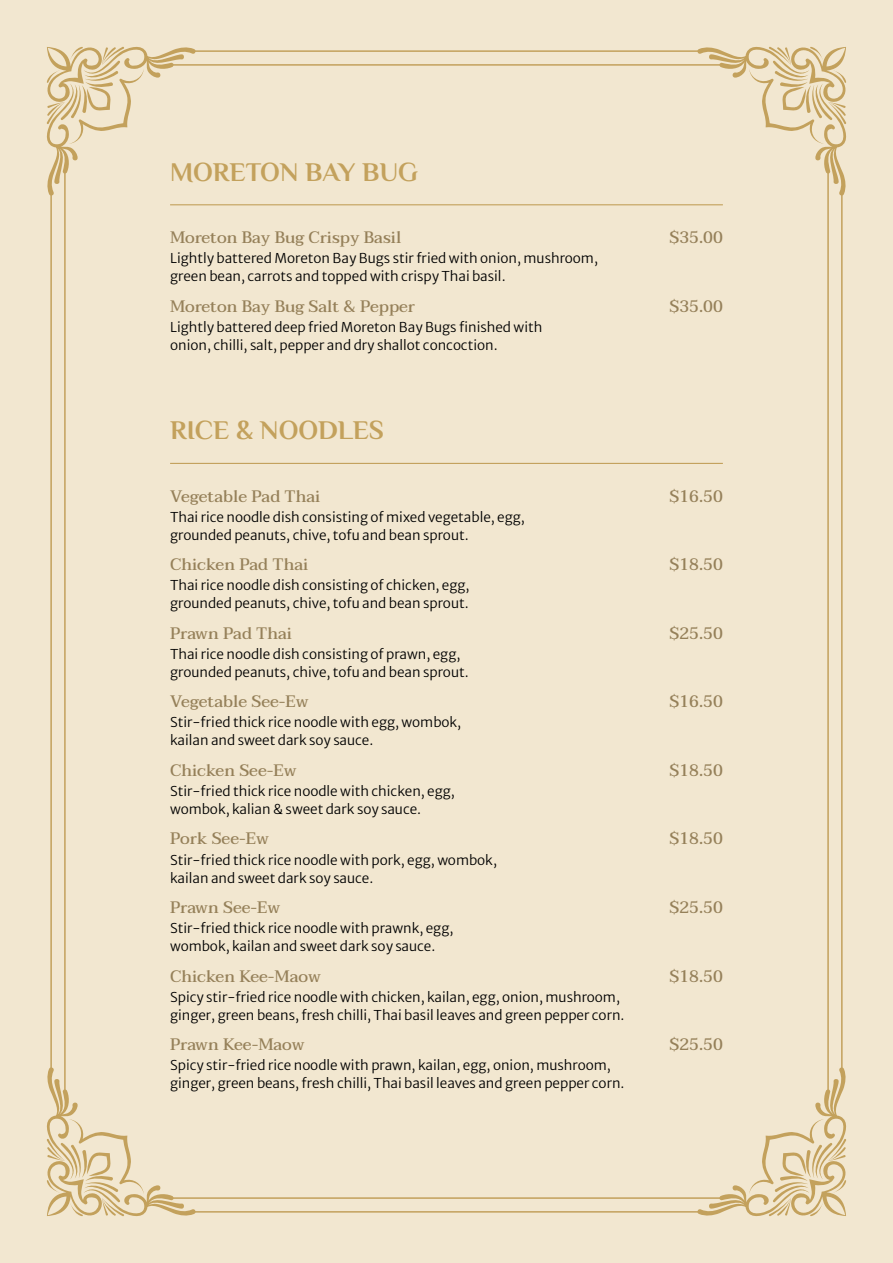
<style>
.page{position:relative;width:893px;height:1263px;background:#f2e7d0}
.page>*{position:absolute;margin:0;border:0;box-sizing:border-box;transform-origin:0 0}
.category{font:700 27px "El Messiri";letter-spacing:-.005em;color:#c3a15c}
.dish_name{font:500 16.5px "Taviraj";color:#958059}
.description{font:13.5px/18px "Merriweather Sans";color:#000}
</style>
<div class="page">
<svg style="left:697px;top:1067px;width:149px;height:149px"></svg>
<svg style="left:47px;top:1067px;width:149px;height:149px"></svg>
<svg style="left:697px;top:47px;width:149px;height:149px"></svg>
<svg style="left:47px;top:47px;width:149px;height:149px"></svg>
<hr style="left:841px;top:190px;width:2px;height:883px;background:#c3a15c">
<hr style="left:192px;top:1211px;width:509px;height:1px;background:#c3a15c">
<hr style="left:192px;top:50px;width:509px;height:2px;background:#c3a15c">
<hr style="left:50px;top:190px;width:2px;height:883px;background:#c3a15c">
<hr style="left:827px;top:172px;width:2px;height:919px;background:#c3a15c">
<hr style="left:171px;top:1197px;width:551px;height:2px;background:#c3a15c">
<hr style="left:171px;top:64px;width:551px;height:2px;background:#c3a15c">
<hr style="left:64px;top:172px;width:2px;height:919px;background:#c3a15c">
<hr style="left:170px;top:204px;width:553px;height:1px;background:#c3a15c">
<hr style="left:170px;top:463px;width:553px;height:1px;background:#c3a15c">
<p class="category" style="left:170px;top:155px;width:249px">MORETON BAY BUG</p>
<p class="dish_name" style="left:170px;top:224px;width:233px">Moreton Bay Bug Crispy Basil</p>
<p class="dish_name" style="left:669px;top:224px;width:55px">$35.00</p>
<p class="description" style="left:170px;top:248px;width:429px">Lightly battered Moreton Bay Bugs stir fried with onion, mushroom, green bean, carrots and topped with crispy Thai basil.</p>
<p class="dish_name" style="left:170px;top:293px;width:247px">Moreton Bay Bug Salt &amp; Pepper</p>
<p class="dish_name" style="left:669px;top:293px;width:55px">$35.00</p>
<p class="description" style="left:170px;top:316px;width:374px">Lightly battered deep fried Moreton Bay Bugs finished with onion, chilli, salt, pepper and dry shallot concoction.</p>
<p class="category" style="left:170px;top:414px;width:215px">RICE &amp; NOODLES</p>
<p class="dish_name" style="left:170px;top:483px;width:152px">Vegetable Pad Thai</p>
<p class="dish_name" style="left:669px;top:483px;width:55px">$16.50</p>
<p class="description" style="left:170px;top:506px;width:356px">Thai rice noodle dish consisting of mixed vegetable, egg, grounded peanuts, chive, tofu and bean sprout.</p>
<p class="dish_name" style="left:170px;top:551px;width:140px">Chicken Pad Thai</p>
<p class="dish_name" style="left:669px;top:551px;width:55px">$18.50</p>
<p class="description" style="left:170px;top:575px;width:301px">Thai rice noodle dish consisting of chicken, egg, grounded peanuts, chive, tofu and bean sprout.</p>
<p class="dish_name" style="left:170px;top:620px;width:123px">Prawn Pad Thai</p>
<p class="dish_name" style="left:669px;top:620px;width:55px">$25.50</p>
<p class="description" style="left:170px;top:643px;width:300px">Thai rice noodle dish consisting of prawn, egg, grounded peanuts, chive, tofu and bean sprout.</p>
<p class="dish_name" style="left:170px;top:688px;width:140px">Vegetable See-Ew</p>
<p class="dish_name" style="left:669px;top:688px;width:55px">$16.50</p>
<p class="description" style="left:170px;top:712px;width:293px">Stir-fried thick rice noodle with egg, wombok, kailan and sweet dark soy sauce.</p>
<p class="dish_name" style="left:170px;top:757px;width:128px">Chicken See-Ew</p>
<p class="dish_name" style="left:669px;top:757px;width:55px">$18.50</p>
<p class="description" style="left:170px;top:780px;width:286px">Stir-fried thick rice noodle with chicken, egg, wombok, kalian &amp; sweet dark soy sauce.</p>
<p class="dish_name" style="left:170px;top:826px;width:100px">Pork See-Ew</p>
<p class="dish_name" style="left:669px;top:826px;width:55px">$18.50</p>
<p class="description" style="left:170px;top:849px;width:328px">Stir-fried thick rice noodle with pork, egg, wombok, kailan and sweet dark soy sauce.</p>
<p class="dish_name" style="left:170px;top:894px;width:112px">Prawn See-Ew</p>
<p class="dish_name" style="left:669px;top:894px;width:55px">$25.50</p>
<p class="description" style="left:170px;top:918px;width:285px">Stir-fried thick rice noodle with prawnk, egg, wombok, kailan and sweet dark soy sauce.</p>
<p class="dish_name" style="left:170px;top:963px;width:152px">Chicken Kee-Maow</p>
<p class="dish_name" style="left:669px;top:963px;width:55px">$18.50</p>
<p class="description" style="left:170px;top:986px;width:456px">Spicy stir-fried rice noodle with chicken, kailan, egg, onion, mushroom, ginger, green beans, fresh chilli, Thai basil leaves and green pepper corn.</p>
<p class="dish_name" style="left:170px;top:1031px;width:136px">Prawn Kee-Maow</p>
<p class="dish_name" style="left:669px;top:1031px;width:55px">$25.50</p>
<p class="description" style="left:170px;top:1055px;width:456px">Spicy stir-fried rice noodle with prawn, kailan, egg, onion, mushroom, ginger, green beans, fresh chilli, Thai basil leaves and green pepper corn.</p>
</div>
